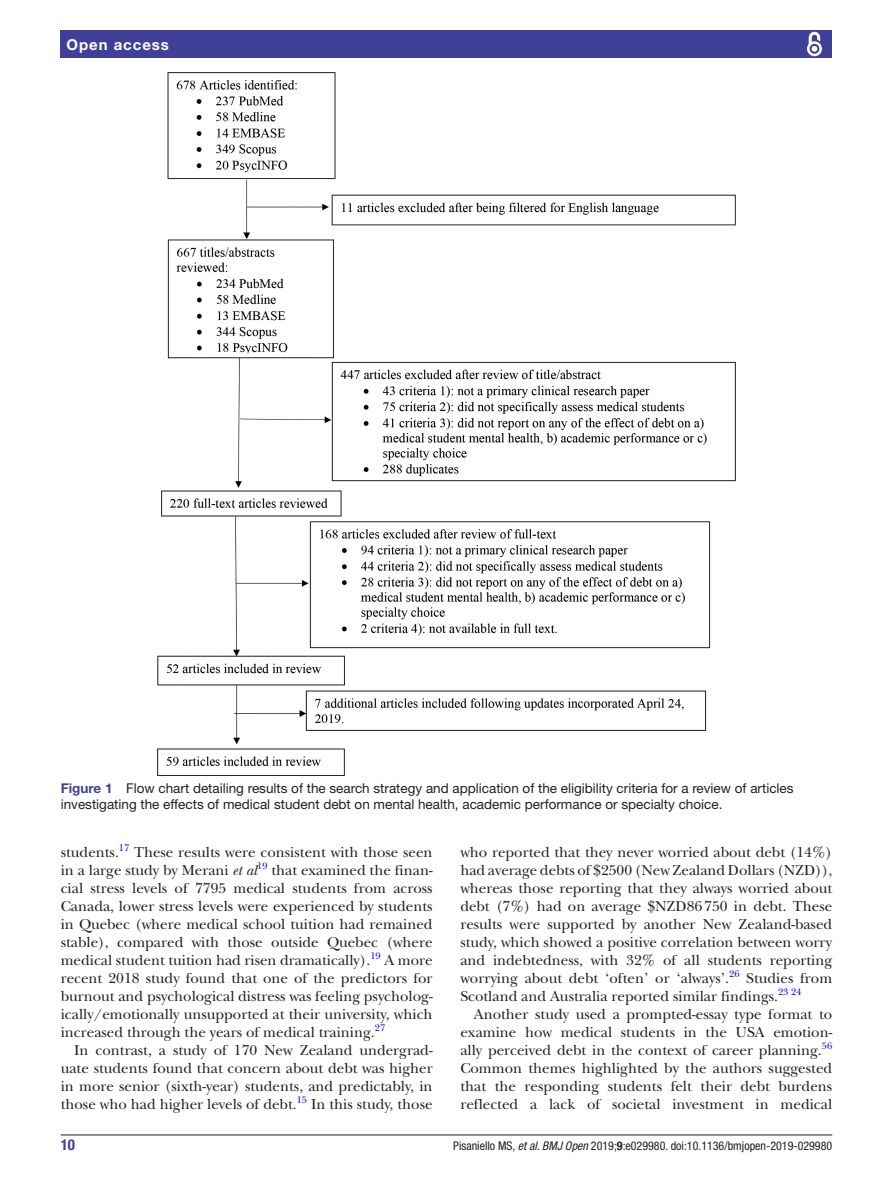
<style>
.page{position:relative;width:893px;height:1191px;background:#fff}
.page>*{position:absolute;margin:0;border:0;box-sizing:border-box;transform-origin:0 0}
.t1{font:15px/18px "New Baskerville";color:#231f20;text-align:justify}
.t2{font:700 15px "Helvetica Neue LT Std";letter-spacing:.065em;color:#fff}
.t3{font:700 condensed 15px "Helvetica Neue LT Std";color:#414099}
.t4{font:13.5px/16.2px "Helvetica Neue LT Std";color:#231f20}
.t5{font:condensed 12px "Helvetica Neue LT Std";color:#231f20}
.t6{font:9.9px "New Baskerville";color:#00f}
.s1{font-weight:700;color:#414099}
.s2{font-style:italic}
.s3{font-weight:700}
</style>
<div class="page">
<hr style="left:61px;top:1134px;width:771px;height:1px;background:#231f20">
<div style="left:61px;top:31px;width:771px;height:27px;background:#414099"></div>
<svg style="left:807px;top:31px;width:15px;height:26px"></svg>
<img style="left:157px;top:73px;width:579px;height:702px">
<p class="t2" style="left:66px;top:35px;width:104px">Open access</p>
<p class="t4" style="left:61px;top:780px;width:734px"><span class="s1">Figure 1</span> Flow chart detailing results of the search strategy and application of the eligibility criteria for a review of articles investigating the effects of medical student debt on mental health, academic performance or specialty choice.</p>
<p class="t6" style="left:119px;top:841px;width:12px">17</p>
<p class="t1" style="left:61px;top:843px;width:373px;text-indent:73px">These results were consistent with those seen in a large study by Merani <span class="s2">et al</span></p>
<p class="t1" style="left:61px;top:843px;width:60px">students.</p>
<p class="t6" style="left:257px;top:859px;width:12px">19</p>
<p class="t1" style="left:61px;top:861px;width:373px;text-indent:211px">that examined the finan&shy;cial stress levels of 7795 medical students from across Canada, lower stress levels were experienced by students in Quebec (where medical school tuition had remained stable), compared with those outside Quebec (where medical student tuition had risen dramatically).</p>
<p class="t6" style="left:370px;top:949px;width:12px">19</p>
<p class="t1" style="left:61px;top:951px;width:373px;text-indent:324px">A more recent 2018 study found that one of the predictors for burnout and psychological distress was feeling psycholog&shy;ically/emotionally unsupported at their university, which increased through the years of medical training.</p>
<p class="t6" style="left:375px;top:1021px;width:12px">27</p>
<p class="t1" style="left:61px;top:1041px;width:373px;text-indent:14px">In contrast, a study of 170 New Zealand undergrad&shy;uate students found that concern about debt was higher in more senior (sixth-year) students, and predictably, in those who had higher levels of debt.<sup>15</sup> In this study, those</p>
<p class="t1" style="left:460px;top:843px;width:373px">who reported that they never worried about debt (14%) had average debts of $2500 (New Zealand Dollars (NZD)), whereas those reporting that they always worried about debt (7%) had on average $NZD86750 in debt. These results were supported by another New Zealand-based study, which showed a positive correlation between worry and indebtedness, with 32% of all students reporting worrying about debt ‘often’ or ‘always’.</p>
<p class="t6" style="left:729px;top:967px;width:12px">26</p>
<p class="t1" style="left:460px;top:969px;width:373px;text-indent:286px">Studies from<br>Scotland and Australia reported similar findings.</p>
<p class="t6" style="left:778px;top:985px;width:25px">23 24</p>
<p class="t1" style="left:460px;top:1005px;width:373px;text-indent:14px">Another study used a prompted-essay type format to examine how medical students in the USA emotion&shy;ally perceived debt in the context of career planning.</p>
<p class="t6" style="left:822px;top:1039px;width:12px">56</p>
<p class="t1" style="left:460px;top:1059px;width:373px">Common themes highlighted by the authors suggested that the responding students felt their debt burdens reflected a lack of societal investment in medical</p>
<p class="t3" style="left:61px;top:1135px;width:16px">10</p>
<p class="t5" style="left:453px;top:1138px;width:380px">Pisaniello MS, <span class="s2">et al</span>. <span class="s2">BMJ Open</span> 2019;<span class="s3">9</span>:e029980. doi:10.1136/bmjopen-2019-029980</p>
</div>
